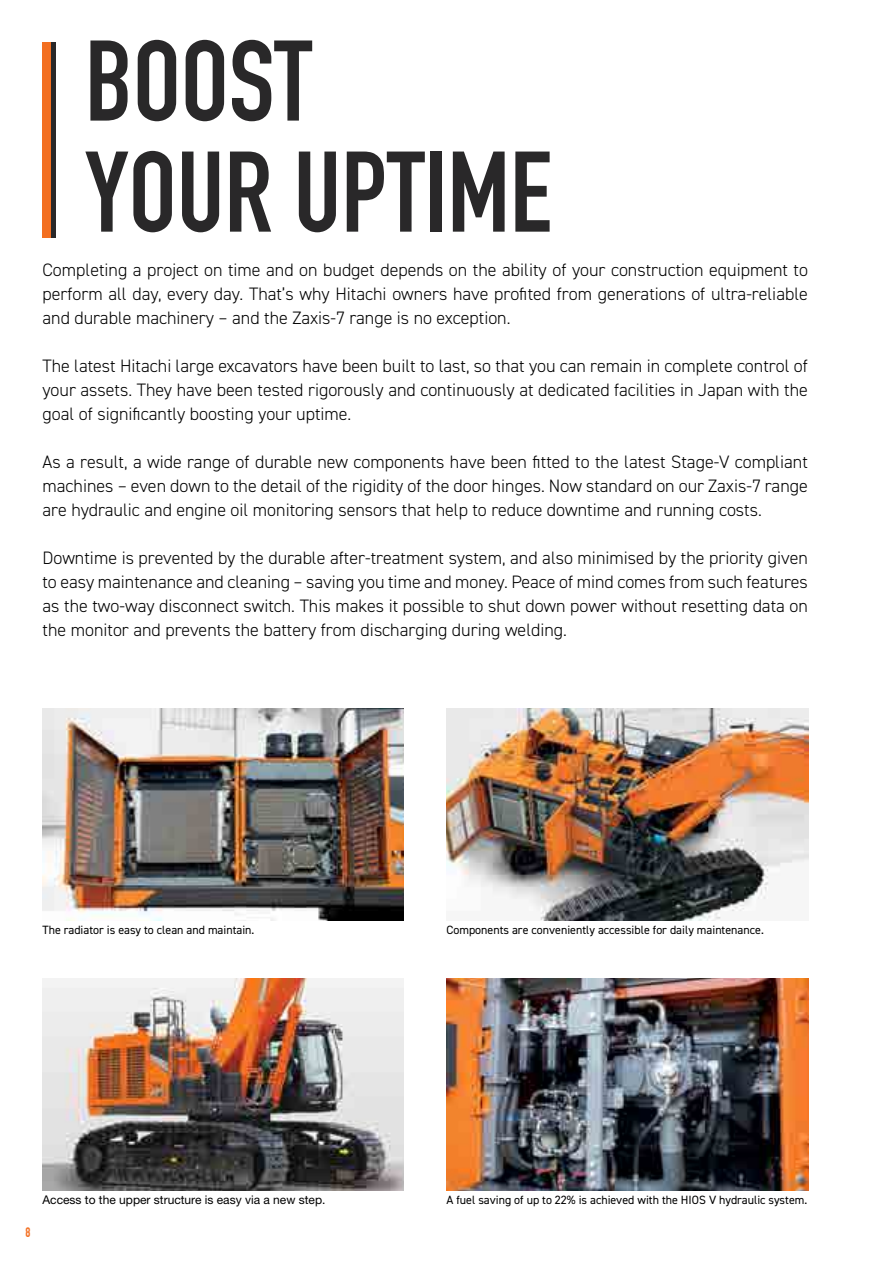
<style>
.page{position:relative;width:893px;height:1263px;background:#fff}
.page>*{position:absolute;margin:0;border:0;box-sizing:border-box;transform-origin:0 0}
.t1{font:700 112.5px/111px "DIN Condensed";color:#292829}
.t2{font:300 18px/24px "DIN2014";color:#000;text-align:justify}
.t3{font:700 13.5px "DIN Condensed";color:#f36f21}
.t4{font:12px "DIN2014";color:#000}
.t5{font:12px "Helvetica Neue LT Std";color:#000}
</style>
<div class="page">
<img style="left:447px;top:978px;width:361px;height:213px">
<img style="left:43px;top:978px;width:361px;height:213px">
<img style="left:43px;top:708px;width:361px;height:213px">
<img style="left:447px;top:708px;width:361px;height:213px">
<div style="left:43px;top:43px;width:8px;height:195px;background:#f36f21"></div>
<hr style="left:51px;top:43px;width:4px;height:195px;background:#292829">
<h1 class="t1" style="left:85px;top:26px;width:468px">BOOST<br>YOUR UPTIME</h1>
<p class="t2" style="left:43px;top:257px;width:767px">Completing a project on time and on budget depends on the ability of your construction equipment to perform all day, every day. That’s why Hitachi owners have profited from generations of ultra-reliable and durable machinery – and the Zaxis-7 range is no exception.</p>
<p class="t2" style="left:43px;top:353px;width:767px">The latest Hitachi large excavators have been built to last, so that you can remain in complete control of your assets. They have been tested rigorously and continuously at dedicated facilities in Japan with the goal of significantly boosting your uptime.</p>
<p class="t2" style="left:43px;top:449px;width:767px">As a result, a wide range of durable new components have been fitted to the latest Stage-V compliant machines – even down to the detail of the rigidity of the door hinges. Now standard on our Zaxis-7 range are hydraulic and engine oil monitoring sensors that help to reduce downtime and running costs.</p>
<p class="t2" style="left:43px;top:545px;width:767px">Downtime is prevented by the durable after-treatment system, and also minimised by the priority given to easy maintenance and cleaning – saving you time and money. Peace of mind comes from such features as the two-way disconnect switch. This makes it possible to shut down power without resetting data on the monitor and prevents the battery from discharging during welding.</p>
<p class="t4" style="left:43px;top:923px;width:213px">The radiator is easy to clean and maintain.</p>
<p class="t4" style="left:446px;top:923px;width:319px">Components are conveniently accessible for daily maintenance.</p>
<p class="t3" style="left:26px;top:1225px;width:7px">8</p>
<p class="t5" style="left:43px;top:1192px;width:284px">Access to the upper structure is easy via a new step.</p>
<p class="t4" style="left:446px;top:1193px;width:362px">A fuel saving of up to 22% is achieved with the HIOS V hydraulic system.</p>
</div>
